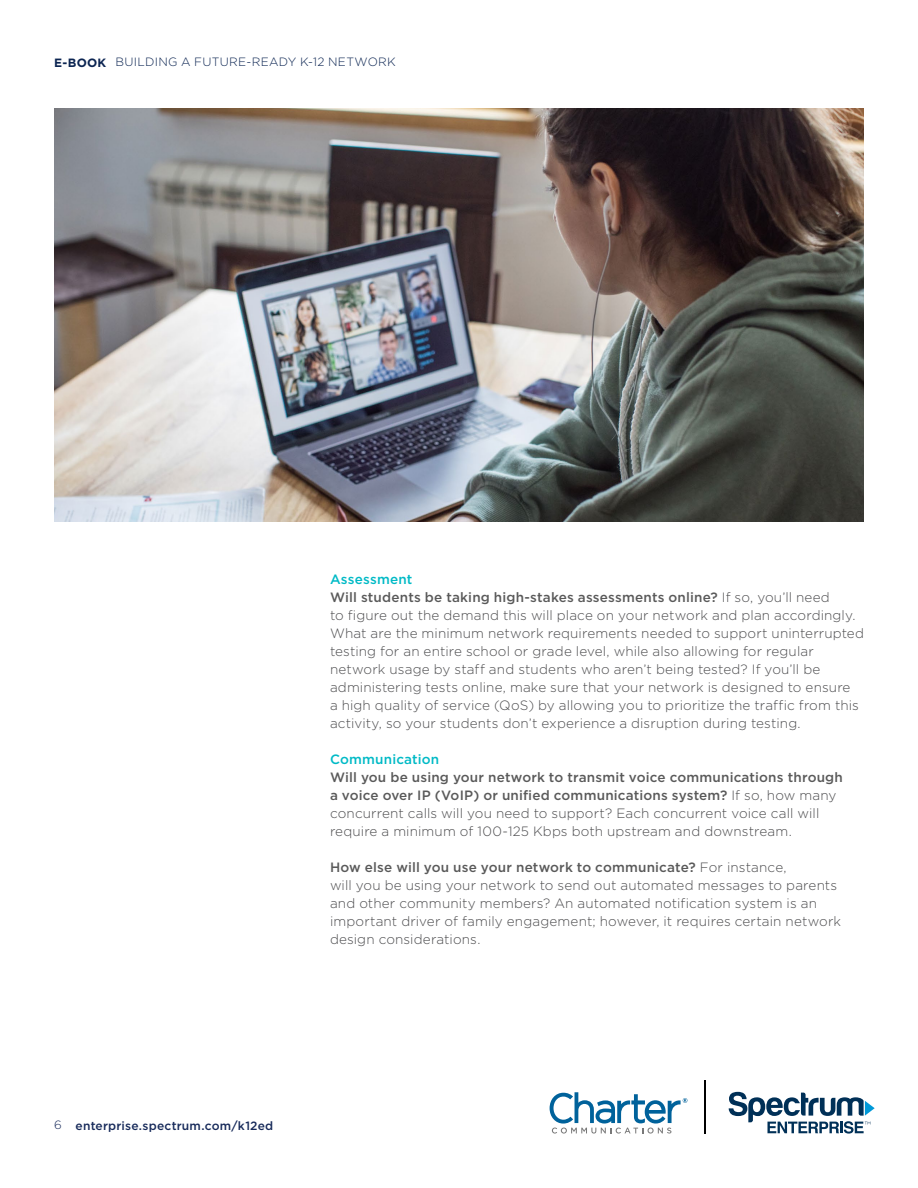
<style>
.page{position:relative;width:918px;height:1188px;background:#fff}
.page>*{position:absolute;margin:0;border:0;box-sizing:border-box;transform-origin:0 0}
.t1{font:300 13.5px/18px "Gotham";letter-spacing:.01em;color:#4d4d4f}
.t2{font:500 13.5px "Gotham";letter-spacing:.015em;color:#00bac6}
.t3{font:300 12px "Gotham";letter-spacing:.025em;color:#0c2552}
.t4{font:500 12px "Gotham";letter-spacing:.02em;color:#172a5a}
.t5{font:300 12px "Gotham";color:#172a5a}
.s1{font-weight:700}
.s2{font-weight:500;color:#00bac6}
.s3{font-weight:500;color:#5a5a5a}
</style>
<div class="page">
<img style="left:54px;top:108px;width:810px;height:414px">
<hr style="left:704px;top:1080px;width:1px;height:54px;background:#000">
<svg style="left:729px;top:1092px;width:146px;height:42px"></svg>
<svg style="left:550px;top:1092px;width:137px;height:42px"></svg>
<p class="t3" style="left:54px;top:56px;width:343px"><span class="s1">E-BOOK</span> BUILDING A FUTURE-READY K-12 NETWORK</p>
<p class="t1" style="left:330px;top:570px;width:536px"><span class="s2">Assessment<br></span><span class="s3">Will students be taking high-stakes assessments online?</span> If so, you’ll need<br>to figure out the demand this will place on your network and plan accordingly.<br>What are the minimum network requirements needed to support uninterrupted testing for an entire school or grade level, while also allowing for regular network usage by staff and students who aren’t being tested? If you’ll be administering tests online, make sure that your network is designed to ensure<br>a high quality of service (QoS) by allowing you to prioritize the traffic from this activity, so your students don’t experience a disruption during testing.</p>
<p class="t2" style="left:330px;top:750px;width:111px">Communication</p>
<p class="t1" style="left:330px;top:768px;width:514px"><span class="s3">Will you be using your network to transmit voice communications through a voice over IP (VoIP) or unified communications system?</span> If so, how many concurrent calls will you need to support? Each concurrent voice call will require a minimum of 100-125 Kbps both upstream and downstream.</p>
<p class="t1" style="left:330px;top:858px;width:513px"><span class="s3">How else will you use your network to communicate?</span> For instance,<br>will you be using your network to send out automated messages to parents and other community members? An automated notification system is an important driver of family engagement; however, it requires certain network design considerations.</p>
<p class="t5" style="left:54px;top:1118px;width:9px">6</p>
<p class="t4" style="left:76px;top:1118px;width:199px">enterprise.spectrum.com/k12ed</p>
</div>
